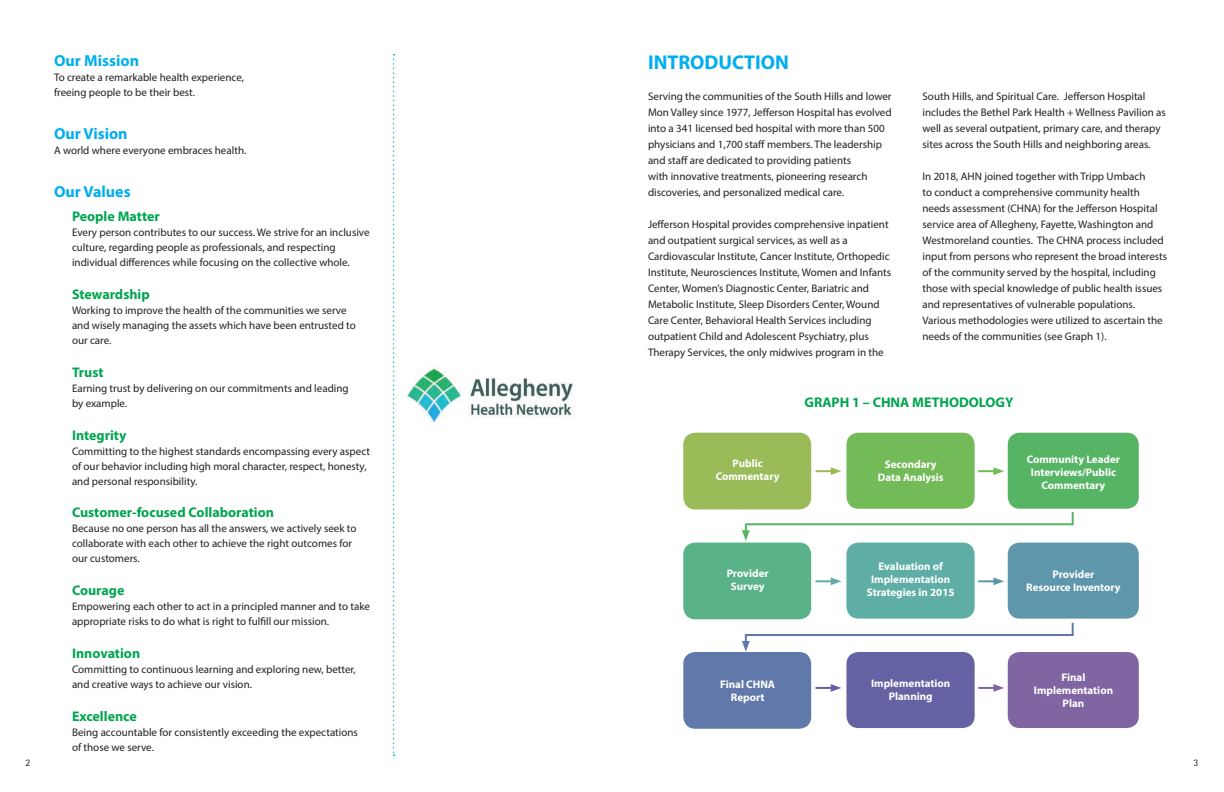
<style>
.page{position:relative;width:1224px;height:792px;background:#fff}
.page>*{position:absolute;margin:0;border:0;box-sizing:border-box;transform-origin:0 0}
.t1{font:700 20px "Myriad Pro";color:#00aeef}
.t2{font:700 16px "Myriad Pro";color:#00aeef}
.t3{font:700 14px "Myriad Pro";color:#00a54f}
.t4{font:11px/16px "Myriad Pro";color:#231f20}
.t5{font:700 11px/13.2px "Myriad Pro";color:#fff;text-align:center}
.t6{font:10px "Rotis Sans Serif";color:#231f20}
</style>
<div class="page">
<div style="left:1008px;top:433px;width:131px;height:76px;background:#56b565;border-radius:12px"></div>
<div style="left:683px;top:433px;width:128px;height:76px;background:#9abb58;border-radius:12px"></div>
<div style="left:846px;top:433px;width:129px;height:76px;background:#73ba58;border-radius:12px"></div>
<div style="left:1008px;top:543px;width:131px;height:76px;background:#5e96ab;border-radius:12px"></div>
<div style="left:683px;top:543px;width:128px;height:76px;background:#5ab288;border-radius:12px"></div>
<div style="left:846px;top:543px;width:129px;height:76px;background:#5eaea6;border-radius:12px"></div>
<div style="left:1008px;top:652px;width:131px;height:76px;background:#8065a3;border-radius:12px"></div>
<div style="left:683px;top:652px;width:128px;height:77px;background:#6079aa;border-radius:12px"></div>
<div style="left:846px;top:652px;width:129px;height:76px;background:#6562a3;border-radius:12px"></div>
<img style="left:407px;top:367px;width:166px;height:55px">
<svg style="left:393px;top:54px;width:2px;height:702px"></svg>
<svg style="left:816px;top:467px;width:25px;height:8px"></svg>
<svg style="left:978px;top:467px;width:26px;height:8px"></svg>
<svg style="left:816px;top:577px;width:25px;height:8px"></svg>
<svg style="left:978px;top:577px;width:26px;height:8px"></svg>
<svg style="left:816px;top:684px;width:25px;height:8px"></svg>
<svg style="left:978px;top:684px;width:26px;height:8px"></svg>
<svg style="left:742px;top:525px;width:8px;height:16px"></svg>
<hr style="left:745px;top:523px;width:329px;height:2px;background:#56b565">
<svg style="left:1072px;top:512px;width:2px;height:12px"></svg>
<svg style="left:742px;top:636px;width:8px;height:16px"></svg>
<hr style="left:745px;top:634px;width:329px;height:2px;background:#6079aa">
<svg style="left:1072px;top:623px;width:2px;height:12px"></svg>
<h2 class="t2" style="left:54px;top:50px;width:87px">Our Mission</h2>
<p class="t4" style="left:54px;top:70px;width:192px;line-height:15px">To create a remarkable health experience, freeing people to be their best.</p>
<h2 class="t2" style="left:54px;top:123px;width:75px">Our Vision</h2>
<p class="t4" style="left:54px;top:142px;width:194px">A world where everyone embraces health.</p>
<h2 class="t2" style="left:54px;top:182px;width:78px">Our Values</h2>
<p class="t3" style="left:72px;top:207px;width:89px">People Matter</p>
<p class="t4" style="left:72px;top:225px;width:299px;line-height:15px">Every person contributes to our success. We strive for an inclusive culture, regarding people as professionals, and respecting individual differences while focusing on the collective whole.</p>
<p class="t3" style="left:72px;top:285px;width:79px">Stewardship</p>
<p class="t4" style="left:72px;top:303px;width:285px;line-height:15px">Working to improve the health of the communities we serve and wisely managing the assets which have been entrusted to our care.</p>
<p class="t3" style="left:72px;top:363px;width:33px">Trust</p>
<p class="t4" style="left:72px;top:380px;width:278px;line-height:15px">Earning trust by delivering on our commitments and leading by example.</p>
<p class="t3" style="left:72px;top:426px;width:56px">Integrity</p>
<p class="t4" style="left:72px;top:443px;width:300px;line-height:15px">Committing to the highest standards encompassing every aspect of our behavior including high moral character, respect, honesty, and personal responsibility.</p>
<p class="t3" style="left:72px;top:504px;width:203px">Customer-focused Collaboration</p>
<p class="t4" style="left:72px;top:521px;width:286px;line-height:15px">Because no one person has all the answers, we actively seek to collaborate with each other to achieve the right outcomes for our customers.</p>
<p class="t3" style="left:72px;top:581px;width:54px">Courage</p>
<p class="t4" style="left:72px;top:599px;width:300px;line-height:15px">Empowering each other to act in a principled manner and to take appropriate risks to do what is right to fulfill our mission.</p>
<p class="t3" style="left:72px;top:644px;width:70px">Innovation</p>
<p class="t4" style="left:72px;top:662px;width:285px;line-height:15px">Committing to continuous learning and exploring new, better, and creative ways to achieve our vision.</p>
<p class="t3" style="left:72px;top:707px;width:66px">Excellence</p>
<p class="t4" style="left:72px;top:724px;width:287px;line-height:15px">Being accountable for consistently exceeding the expectations of those we serve.</p>
<h1 class="t1" style="left:648px;top:49px;width:143px">INTRODUCTION</h1>
<p class="t4" style="left:648px;top:88px;width:245px">Serving the communities of the South Hills and lower Mon Valley since 1977, Jefferson Hospital has evolved into a 341 licensed bed hospital with more than 500 physicians and 1,700 staff members. The leadership and staff are dedicated to providing patients<br>with innovative treatments, pioneering research discoveries, and personalized medical care.</p>
<p class="t4" style="left:648px;top:216px;width:245px">Jefferson Hospital provides comprehensive inpatient and outpatient surgical services, as well as a Cardiovascular Institute, Cancer Institute, Orthopedic Institute, Neurosciences Institute, Women and Infants Center, Women’s Diagnostic Center, Bariatric and Metabolic Institute, Sleep Disorders Center, Wound Care Center, Behavioral Health Services including outpatient Child and Adolescent Psychiatry, plus Therapy Services, the only midwives program in the</p>
<p class="t4" style="left:923px;top:88px;width:245px">South Hills, and Spiritual Care. Jefferson Hospital includes the Bethel Park Health + Wellness Pavilion as well as several outpatient, primary care, and therapy sites across the South Hills and neighboring areas.</p>
<p class="t4" style="left:923px;top:168px;width:246px">In 2018, AHN joined together with Tripp Umbach<br>to conduct a comprehensive community health needs assessment (CHNA) for the Jefferson Hospital service area of Allegheny, Fayette, Washington and Westmoreland counties. The CHNA process included input from persons who represent the broad interests of the community served by the hospital, including those with special knowledge of public health issues and representatives of vulnerable populations.<br>Various methodologies were utilized to ascertain the needs of the communities (see Graph 1).</p>
<p class="t5" style="left:716px;top:456px;width:65px">Public<br>Commentary</p>
<p class="t3" style="left:804px;top:393px;width:211px">GRAPH 1 – CHNA METHODOLOGY</p>
<p class="t5" style="left:878px;top:457px;width:68px">Secondary<br>Data Analysis</p>
<p class="t5" style="left:1027px;top:452px;width:95px">Community Leader<br>Interviews/Public<br>Commentary</p>
<p class="t5" style="left:727px;top:566px;width:44px">Provider<br>Survey</p>
<p class="t5" style="left:867px;top:559px;width:89px">Evaluation of<br>Implementation<br>Strategies in 2015</p>
<p class="t5" style="left:1026px;top:567px;width:96px">Provider<br>Resource Inventory</p>
<p class="t5" style="left:720px;top:678px;width:57px">Final CHNA<br>Report</p>
<p class="t5" style="left:871px;top:677px;width:81px">Implementation<br>Planning</p>
<p class="t5" style="left:1034px;top:670px;width:81px">Final<br>Implementation<br>Plan</p>
<p class="t6" style="left:26px;top:757px;width:6px">2</p>
<p class="t6" style="left:1193px;top:757px;width:6px">3</p>
</div>
